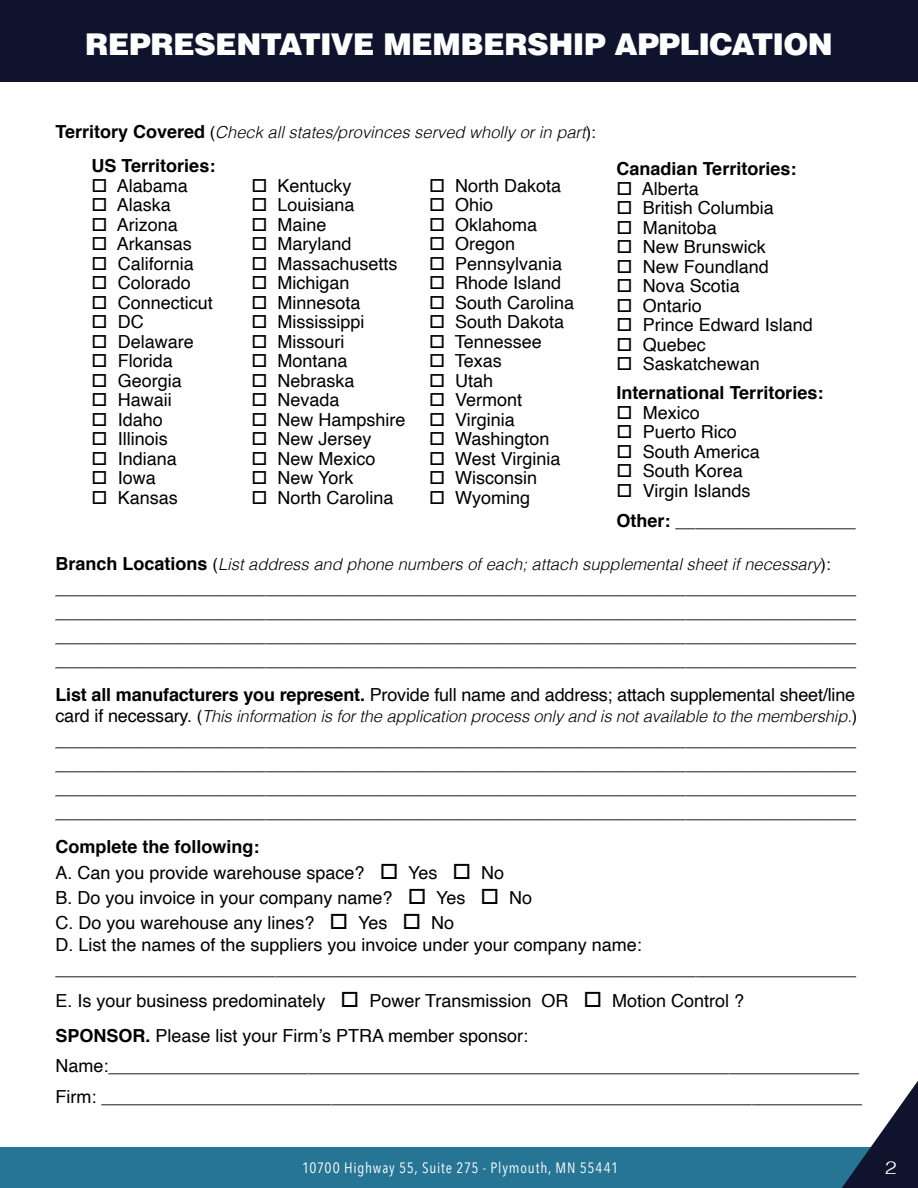
<style>
.page{position:relative;width:918px;height:1188px;background:#fff}
.page>*{position:absolute;margin:0;border:0;box-sizing:border-box;transform-origin:0 0}
.t1{font:900 30px "Helvetica";letter-spacing:-.02em;color:#fff}
.t2{font:18px/24px "Helvetica";color:#000}
.t3{font:700 18px/28.8px "Helvetica";color:#000}
.t4{font:300 18px "Helvetica";color:#fff;scale:1.2 1}
.t5{font:italic 300 16.5px "Helvetica";color:#000}
.t6{font:15px "Avenir Next Condensed";letter-spacing:.05em;color:#fff}
.s1{font-weight:700;font-style:normal;font-size:18px}
.s2{font-weight:400;font-style:normal}
.s3{font-weight:400}
.s4{font-weight:700}
.s5{font-weight:400;font-style:normal;font-size:18px}
</style>
<div class="page">
<div style="left:0;top:1148px;width:918px;height:40px;background:#277595"></div>
<div style="left:0;top:0;width:918px;height:82px;background:#0f132e"></div>
<svg style="left:838px;top:1081px;width:80px;height:107px"></svg>
<h1 class="t1" style="left:85px;top:24px;width:749px">REPRESENTATIVE MEMBERSHIP APPLICATION</h1>
<p class="t5" style="left:56px;top:118px;width:542px"><span class="s1">Territory Covered</span> <span class="s2">(</span>Check all states/provinces served wholly or in part<span class="s2">):</span></p>
<p class="t3" style="left:92px;top:152px;width:125px">US Territories:</p>
<p class="t2" style="left:92px;top:174px;width:98px">□ Alabama</p>
<p class="t2" style="left:92px;top:194px;width:81px">□ Alaska</p>
<p class="t2" style="left:92px;top:213px;width:88px">□ Arizona</p>
<p class="t2" style="left:92px;top:233px;width:102px">□ Arkansas</p>
<p class="t2" style="left:92px;top:252px;width:104px">□ California</p>
<p class="t2" style="left:92px;top:272px;width:101px">□ Colorado</p>
<p class="t2" style="left:92px;top:291px;width:123px">□ Connecticut</p>
<p class="t2" style="left:92px;top:311px;width:54px">□ DC</p>
<p class="t2" style="left:92px;top:330px;width:104px">□ Delaware</p>
<p class="t2" style="left:92px;top:350px;width:83px">□ Florida</p>
<p class="t2" style="left:92px;top:369px;width:92px">□ Georgia</p>
<p class="t2" style="left:92px;top:389px;width:82px">□ Hawaii</p>
<p class="t2" style="left:92px;top:408px;width:73px">□ Idaho</p>
<p class="t2" style="left:92px;top:428px;width:78px">□ Illinois</p>
<p class="t2" style="left:92px;top:447px;width:87px">□ Indiana</p>
<p class="t2" style="left:92px;top:467px;width:66px">□ Iowa</p>
<p class="t2" style="left:92px;top:486px;width:88px">□ Kansas</p>
<p class="t2" style="left:251px;top:174px;width:102px">□ Kentucky</p>
<p class="t2" style="left:251px;top:193px;width:105px">□ Louisiana</p>
<p class="t2" style="left:251px;top:213px;width:77px">□ Maine</p>
<p class="t2" style="left:251px;top:232px;width:102px">□ Maryland</p>
<p class="t2" style="left:251px;top:252px;width:148px">□ Massachusetts</p>
<p class="t2" style="left:251px;top:271px;width:100px">□ Michigan</p>
<p class="t2" style="left:251px;top:291px;width:111px">□ Minnesota</p>
<p class="t2" style="left:251px;top:310px;width:115px">□ Mississippi</p>
<p class="t2" style="left:251px;top:330px;width:95px">□ Missouri</p>
<p class="t2" style="left:251px;top:349px;width:98px">□ Montana</p>
<p class="t2" style="left:251px;top:369px;width:105px">□ Nebraska</p>
<p class="t2" style="left:251px;top:388px;width:90px">□ Nevada</p>
<p class="t2" style="left:251px;top:408px;width:156px">□ New Hampshire</p>
<p class="t2" style="left:251px;top:427px;width:122px">□ New Jersey</p>
<p class="t2" style="left:251px;top:447px;width:126px">□ New Mexico</p>
<p class="t2" style="left:251px;top:466px;width:104px">□ New York</p>
<p class="t2" style="left:251px;top:486px;width:144px">□ North Carolina</p>
<p class="t2" style="left:429px;top:174px;width:134px">□ North Dakota</p>
<p class="t2" style="left:429px;top:193px;width:66px">□ Ohio</p>
<p class="t2" style="left:429px;top:213px;width:110px">□ Oklahoma</p>
<p class="t2" style="left:429px;top:232px;width:88px">□ Oregon</p>
<p class="t2" style="left:429px;top:252px;width:135px">□ Pennsylvania</p>
<p class="t2" style="left:429px;top:271px;width:134px">□ Rhode Island</p>
<p class="t2" style="left:429px;top:291px;width:147px">□ South Carolina</p>
<p class="t2" style="left:429px;top:310px;width:137px">□ South Dakota</p>
<p class="t2" style="left:429px;top:330px;width:114px">□ Tennessee</p>
<p class="t2" style="left:429px;top:349px;width:74px">□ Texas</p>
<p class="t2" style="left:429px;top:369px;width:66px">□ Utah</p>
<p class="t2" style="left:429px;top:388px;width:95px">□ Vermont</p>
<p class="t2" style="left:429px;top:408px;width:87px">□ Virginia</p>
<p class="t2" style="left:429px;top:427px;width:122px">□ Washington</p>
<p class="t2" style="left:429px;top:447px;width:133px">□ West Virginia</p>
<p class="t2" style="left:429px;top:466px;width:110px">□ Wisconsin</p>
<p class="t2" style="left:429px;top:486px;width:102px">□ Wyoming</p>
<p class="t3" style="left:617px;top:155px;width:181px">Canadian Territories:</p>
<p class="t2" style="left:617px;top:177px;width:84px">□ Alberta</p>
<p class="t2" style="left:617px;top:196px;width:159px">□ British Columbia</p>
<p class="t2" style="left:617px;top:216px;width:102px">□ Manitoba</p>
<p class="t2" style="left:617px;top:235px;width:151px">□ New Brunswick</p>
<p class="t2" style="left:617px;top:255px;width:154px">□ New Foundland</p>
<p class="t2" style="left:617px;top:274px;width:125px">□ Nova Scotia</p>
<p class="t2" style="left:617px;top:294px;width:87px">□ Ontario</p>
<p class="t2" style="left:617px;top:313px;width:198px">□ Prince Edward Island</p>
<p class="t2" style="left:617px;top:333px;width:91px">□ Quebec</p>
<p class="t3" style="left:617px;top:350px;width:208px">□ <span class="s3">Saskatchewan<br></span>International Territories:</p>
<p class="t2" style="left:617px;top:401px;width:85px">□ Mexico</p>
<p class="t2" style="left:617px;top:420px;width:122px">□ Puerto Rico</p>
<p class="t2" style="left:617px;top:440px;width:145px">□ South America</p>
<p class="t2" style="left:617px;top:459px;width:128px">□ South Korea</p>
<p class="t2" style="left:617px;top:476px;width:241px;line-height:30.3px">□ Virgin Islands<br><span class="s4">Other:</span> __________________</p>
<p class="t5" style="left:56px;top:550px;width:777px"><span class="s1">Branch Locations</span> <span class="s2">(</span>List address and phone numbers of each; attach supplemental sheet if necessary<span class="s2">):</span></p>
<p class="t2" style="left:56px;top:576px;width:802px;text-align:justify">________________________________________________________________________________ ________________________________________________________________________________ ________________________________________________________________________________ ________________________________________________________________________________</p>
<p class="t2" style="left:56px;top:683px;width:801px"><span class="s4">List all manufacturers you represent.</span> Provide full name and address; attach supplemental sheet/line</p>
<p class="t5" style="left:56px;top:703px;width:803px"><span class="s5">card if necessary.</span> <span class="s2">(</span>This information is for the application process only and is not available to the membership.<span class="s2">)</span></p>
<p class="t2" style="left:56px;top:729px;width:802px;text-align:justify">________________________________________________________________________________ ________________________________________________________________________________ ________________________________________________________________________________ ________________________________________________________________________________</p>
<p class="t2" style="left:55px;top:835px;width:478px;line-height:25.2px"><span class="s4">Complete the following:<br></span>A. Can you provide warehouse space? □ Yes □ No<br>B. Do you invoice in your company name? □ Yes □ No C. Do you warehouse any lines? □ Yes □ No</p>
<p class="t2" style="left:55px;top:933px;width:802px">D. List the names of the suppliers you invoice under your company name: ________________________________________________________________________________</p>
<p class="t2" style="left:55px;top:983px;width:690px;line-height:35.1px">E. Is your business predominately □ Power Transmission OR □ Motion Control ?<br><span class="s4">SPONSOR.</span> Please list your Firm’s PTRA member sponsor:</p>
<p class="t2" style="left:55px;top:1051px;width:808px;line-height:30.8px">Name:___________________________________________________________________________<br>Firm: ____________________________________________________________________________</p>
<p class="t6" style="left:302px;top:1155px;width:318px">10700 Highway 55, Suite 275 - Plymouth, MN 55441</p>
<p class="t4" style="left:885px;top:1152px;width:12px">2</p>
</div>
